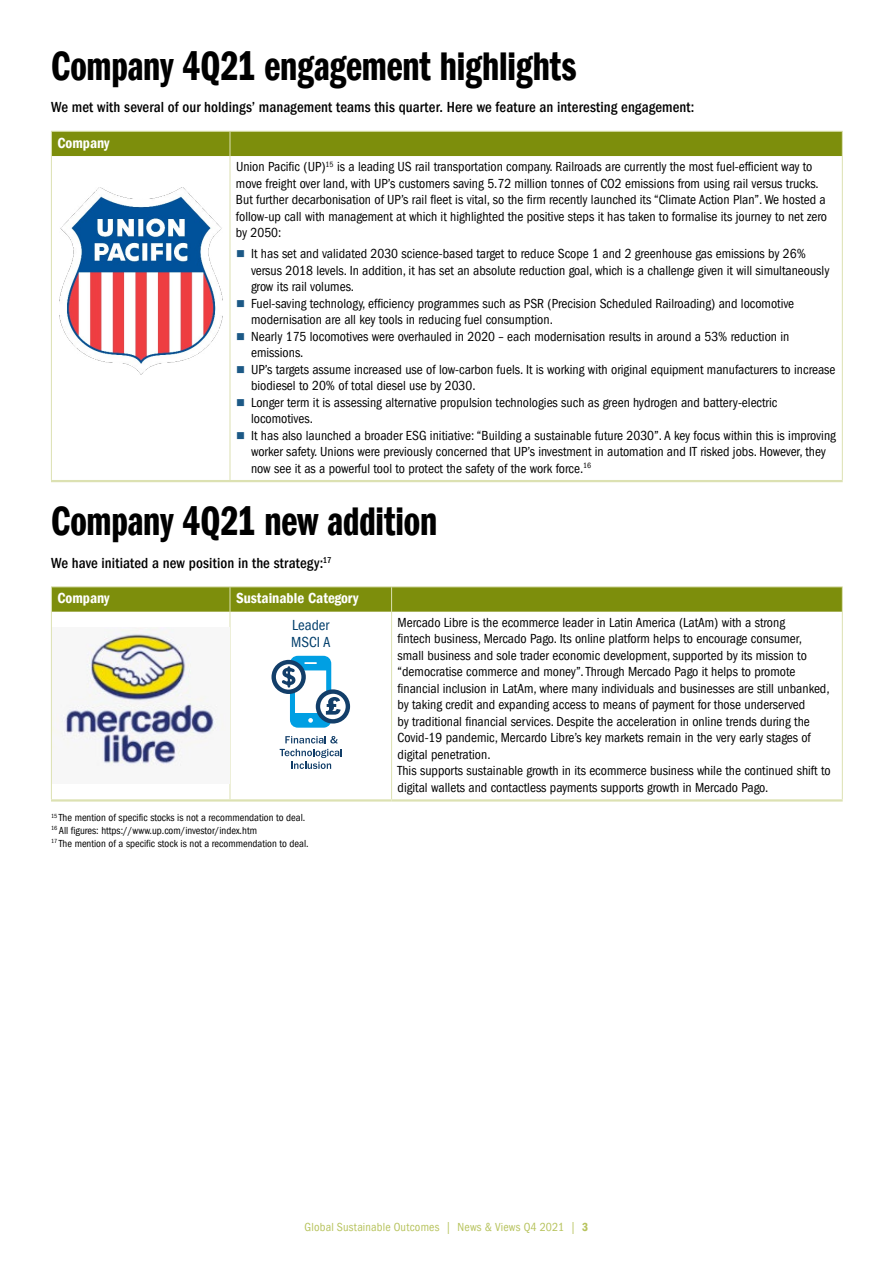
<style>
.page{position:relative;width:893px;height:1263px;background:#fff}
.page>*{position:absolute;margin:0;border:0;box-sizing:border-box;transform-origin:0 0}
.t1{font:42px "ITC Frank Gofor Ameriprise Dm Cm";letter-spacing:-.005em;color:#000}
.t2{font:500 condensed 15px "ITC Frank Gofor Ameriprise";letter-spacing:.01em;color:#000}
.t3{font:15px "ITC Frank Gofor Ameriprise Dm Cn";color:#fff}
.t4{font:condensed 15px/16.5px "ITC Frank Gofor Ameriprise";color:#003e6b}
.t5{font:condensed 13.5px/16.5px "ITC Frank Gofor Ameriprise";color:#000}
.t6{font:condensed 12px "ITC Frank Gofor Ameriprise";letter-spacing:.015em;color:#b7c35d}
.t7{font:condensed 10.5px/12.8px "ITC Frank Gofor Ameriprise";color:#000}
.s1{color:#1c5986}
.s2{font-family:"ITC Frank Gofor Ameriprise Dm Cn";font-stretch:normal}
</style>
<div class="page">
<hr style="left:230px;top:156px;width:1px;height:324px;background:#dce1b2">
<hr style="left:51px;top:480px;width:179px;height:2px;background:#dce1b2">
<hr style="left:230px;top:480px;width:613px;height:2px;background:#dce1b2">
<div style="left:51px;top:131px;width:792px;height:25px;background:#7d8e0c"></div>
<hr style="left:51px;top:156px;width:1px;height:324px;background:#dce1b2">
<hr style="left:842px;top:156px;width:1px;height:324px;background:#dce1b2">
<img style="left:59px;top:188px;width:163px;height:186px">
<hr style="left:230px;top:612px;width:1px;height:187px;background:#dce1b2">
<hr style="left:391px;top:612px;width:1px;height:187px;background:#dce1b2">
<hr style="left:51px;top:799px;width:179px;height:2px;background:#dce1b2">
<hr style="left:230px;top:799px;width:162px;height:2px;background:#dce1b2">
<hr style="left:392px;top:799px;width:451px;height:2px;background:#dce1b2">
<hr style="left:51px;top:586px;width:179px;height:1px;background:#dce1b2">
<hr style="left:230px;top:586px;width:162px;height:1px;background:#dce1b2">
<hr style="left:392px;top:586px;width:451px;height:1px;background:#dce1b2">
<svg style="left:51px;top:587px;width:792px;height:25px;background:#809113"></svg>
<hr style="left:51px;top:612px;width:1px;height:187px;background:#dce1b2">
<hr style="left:842px;top:612px;width:1px;height:187px;background:#dce1b2">
<img style="left:52px;top:627px;width:172px;height:140px">
<svg style="left:285px;top:736px;width:52px;height:7px"></svg>
<svg style="left:280px;top:749px;width:62px;height:20px"></svg>
<svg style="left:271px;top:656px;width:79px;height:72px"></svg>
<h1 class="t1" style="left:51px;top:43px;width:527px">Company 4Q21 engagement highlights</h1>
<p class="t2" style="left:51px;top:99px;width:645px">We met with several of our holdings’ management teams this quarter. Here we feature an interesting engagement:</p>
<p class="t3" style="left:57px;top:134px;width:54px">Company</p>
<p class="t5" style="left:236px;top:159px;width:592px">Union Pacific (UP)<sup>15</sup> is a leading US rail transportation company. Railroads are currently the most fuel-efficient way to move freight over land, with UP’s customers saving 5.72 million tonnes of CO2 emissions from using rail versus trucks.<br>But further decarbonisation of UP’s rail fleet is vital, so the firm recently launched its “Climate Action Plan”. We hosted a follow-up call with management at which it highlighted the positive steps it has taken to formalise its journey to net zero by 2050:</p>
<p class="t5" style="left:251px;top:245px;width:580px;text-indent:-15px"><span class="s1">■</span> It has set and validated 2030 science-based target to reduce Scope 1 and 2 greenhouse gas emissions by 26% versus 2018 levels. In addition, it has set an absolute reduction goal, which is a challenge given it will simultaneously grow its rail volumes.</p>
<p class="t5" style="left:251px;top:295px;width:545px;text-indent:-15px"><span class="s1">■</span> Fuel-saving technology, efficiency programmes such as PSR (Precision Scheduled Railroading) and locomotive modernisation are all key tools in reducing fuel consumption.</p>
<p class="t5" style="left:251px;top:328px;width:540px;text-indent:-15px"><span class="s1">■</span> Nearly 175 locomotives were overhauled in 2020 – each modernisation results in around a 53% reduction in emissions.</p>
<p class="t5" style="left:251px;top:361px;width:586px;text-indent:-15px"><span class="s1">■</span> UP’s targets assume increased use of low-carbon fuels. It is working with original equipment manufacturers to increase biodiesel to 20% of total diesel use by 2030.</p>
<p class="t5" style="left:251px;top:394px;width:528px;text-indent:-15px"><span class="s1">■</span> Longer term it is assessing alternative propulsion technologies such as green hydrogen and battery-electric locomotives.</p>
<p class="t5" style="left:251px;top:427px;width:586px;text-indent:-15px"><span class="s1">■</span> It has also launched a broader ESG initiative: “Building a sustainable future 2030”. A key focus within this is improving worker safety. Unions were previously concerned that UP’s investment in automation and IT risked jobs. However, they now see it as a powerful tool to protect the safety of the work force.<sup>16</sup></p>
<h1 class="t1" style="left:51px;top:498px;width:388px">Company 4Q21 new addition</h1>
<p class="t2" style="left:51px;top:554px;width:282px">We have initiated a new position in the strategy:<sup>17</sup></p>
<p class="t3" style="left:57px;top:590px;width:54px">Company</p>
<p class="t3" style="left:236px;top:590px;width:124px">Sustainable Category</p>
<p class="t4" style="left:291px;top:617px;width:41px">Leader<br>MSCI A</p>
<p class="t5" style="left:398px;top:614px;width:435px">Mercado Libre is the ecommerce leader in Latin America (LatAm) with a strong<br>fintech business, Mercado Pago. Its online platform helps to encourage consumer, small business and sole trader economic development, supported by its mission to “democratise commerce and money”. Through Mercado Pago it helps to promote financial inclusion in LatAm, where many individuals and businesses are still unbanked, by taking credit and expanding access to means of payment for those underserved<br>by traditional financial services. Despite the acceleration in online trends during the Covid-19 pandemic, Mercardo Libre’s key markets remain in the very early stages of digital penetration.<br>This supports sustainable growth in its ecommerce business while the continued shift to digital wallets and contactless payments supports growth in Mercado Pago.</p>
<p class="t7" style="left:51px;top:811px;width:259px"><sup>15</sup> The mention of specific stocks is not a recommendation to deal.<br><sup>16</sup> All figures: https://www.up.com/investor/index.htm<br><sup>17</sup> The mention of a specific stock is not a recommendation to deal.</p>
<p class="t6" style="left:305px;top:1220px;width:285px">Global Sustainable Outcomes | News &amp; Views Q4 2021 | <span class="s2">3</span></p>
</div>
